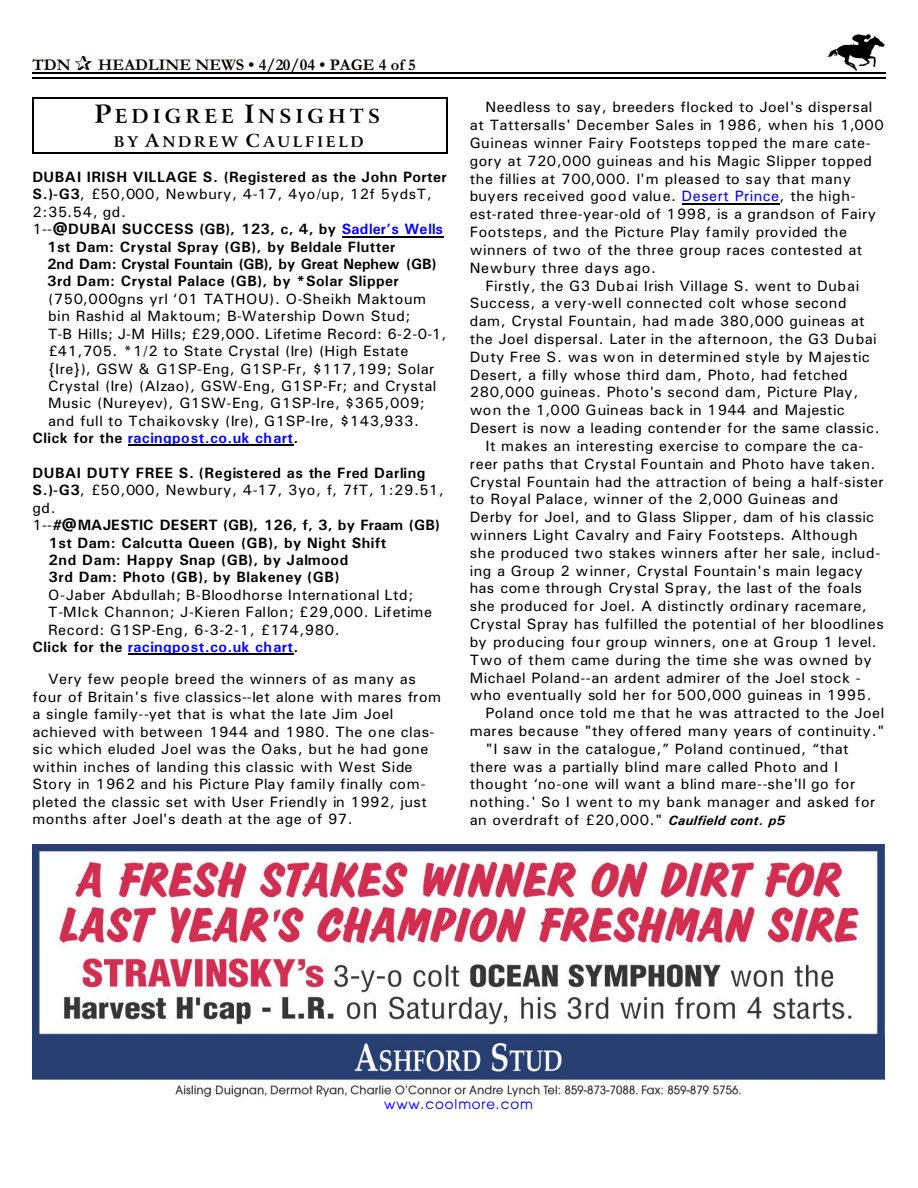
<style>
.page{position:relative;width:918px;height:1188px;background:#fff}
.page>*{position:absolute;margin:0;border:0;box-sizing:border-box;transform-origin:0 0}
.t1{font:700 19.5px "Arrus BT";letter-spacing:.21em;color:#000}
.t2{font:700 16.5px "Garamond";letter-spacing:.005em;color:#0f0000}
.t3{font:15px/17.4px "Univers";letter-spacing:.03em;color:#000}
.t4{font:700 15px "Univers";letter-spacing:.03em;color:#000}
.t5{font:15px "Univers";letter-spacing:.01em;color:#000}
.t6{font:700 15px "Univers";letter-spacing:.025em;color:#00f}
.t7{font:15px "Univers";letter-spacing:.06em;color:#000}
.t8{font:700 15px "Univers";letter-spacing:-.005em;color:#000}
.t9{font:700 15px "Univers";letter-spacing:.01em;color:#000}
.t10{font:700 15px "Arrus BT";letter-spacing:.18em;color:#000}
.t11{font:13.5px "Advance";letter-spacing:.065em;color:#00f}
.s1{color:#001400}
.s2{font-size:25.5px}
.s3{font-size:18px}
.s4{font-weight:700}
.s5{font-weight:400}
.s6{color:#00f}
.s7{color:#000}
.s8{font-weight:700;font-style:italic;font-size:13.5px}
</style>
<div class="page">
<img style="left:826px;top:34px;width:59px;height:36px">
<hr style="left:32px;top:72px;width:853px;height:1px;background:#000">
<hr style="left:32px;top:77px;width:853px;height:2px;background:#000">
<img style="left:32px;top:844px;width:852px;height:255px">
<hr style="left:342px;top:236px;width:101px;height:1px;background:#000">
<hr style="left:128px;top:445px;width:165px;height:1px;background:#000">
<hr style="left:128px;top:653px;width:165px;height:1px;background:#000">
<hr style="left:682px;top:203px;width:98px;height:1px;background:#000">
<hr style="left:32px;top:97px;width:2px;height:57px;background:#000">
<hr style="left:447px;top:97px;width:1px;height:57px;background:#000">
<hr style="left:32px;top:97px;width:416px;height:1px;background:#000">
<hr style="left:32px;top:153px;width:416px;height:1px;background:#000">
<p class="t2" style="left:32px;top:59px;width:40px">TDN</p>
<p class="t2" style="left:98px;top:59px;width:319px">HEADLINE NEWS • 4/20/04 • PAGE 4 of <span class="s1">5</span></p>
<h1 class="t1" style="left:94px;top:109px;width:287px"><span class="s2">P</span>EDIGREE <span class="s2">I</span>NSIGHTS</h1>
<p class="t10" style="left:114px;top:135px;width:251px">BY <span class="s3">A</span>NDREW <span class="s3">C</span>AULFIELD</p>
<p class="t4" style="left:32px;top:172px;width:416px">DUBAI IRISH VILLAGE S. (Registered as the John Porter</p>
<p class="t3" style="left:32px;top:187px;width:401px"><span class="s4">S.)-G3</span>, £50,000, Newbury, 4-17, 4yo/up, 12f 5ydsT,</p>
<p class="t3" style="left:32px;top:204px;width:95px">2:35.54, gd.</p>
<p class="t4" style="left:32px;top:224px;width:412px"><span class="s5">1--</span>@DUBAI SUCCESS (GB), 123, c, 4, by <span class="s6">Sadler’s Wells</span></p>
<p class="t4" style="left:47px;top:241px;width:350px">1st Dam: Crystal Spray (GB), by Beldale Flutter</p>
<p class="t8" style="left:47px;top:259px;width:391px">2nd Dam: Crystal Fountain (GB), by Great Nephew (GB)</p>
<p class="t4" style="left:47px;top:276px;width:353px">3rd Dam: Crystal Palace (GB), by *Solar Slipper</p>
<p class="t3" style="left:48px;top:291px;width:380px">(750,000gns yrl ‘01 TATHOU). O-Sheikh Maktoum</p>
<p class="t3" style="left:48px;top:309px;width:364px">bin Rashid al Maktoum; B-Watership Down Stud;</p>
<p class="t3" style="left:48px;top:326px;width:400px">T-B Hills; J-M Hills; £29,000. Lifetime Record: 6-2-0-1,</p>
<p class="t3" style="left:48px;top:344px;width:362px">£41,705. *1/2 to State Crystal (Ire) (High Estate</p>
<p class="t3" style="left:48px;top:361px;width:388px">{Ire}), GSW &amp; G1SP-Eng, G1SP-Fr, $117,199; Solar</p>
<p class="t3" style="left:48px;top:378px;width:390px">Crystal (Ire) (Alzao), GSW-Eng, G1SP-Fr; and Crystal</p>
<p class="t3" style="left:48px;top:396px;width:378px">Music (Nureyev), G1SW-Eng, G1SP-Ire, $365,009;</p>
<p class="t3" style="left:48px;top:413px;width:373px">and full to Tchaikovsky (Ire), G1SP-Ire, $143,933.</p>
<p class="t6" style="left:32px;top:433px;width:267px"><span class="s7">Click for the</span> racingpost.co.uk chart<span class="s7">.</span></p>
<p class="t4" style="left:32px;top:468px;width:395px">DUBAI DUTY FREE S. (Registered as the Fred Darling</p>
<p class="t3" style="left:32px;top:483px;width:413px"><span class="s4">S.)-G3</span>, £50,000, Newbury, 4-17, 3yo, f, 7fT, 1:29.51,</p>
<p class="t3" style="left:32px;top:500px;width:25px">gd.</p>
<p class="t9" style="left:32px;top:520px;width:409px"><span class="s5">1--</span>#@MAJESTIC DESERT (GB), 126, f, 3, by Fraam (GB)</p>
<p class="t4" style="left:49px;top:537px;width:339px">1st Dam: Calcutta Queen (GB), by Night Shift</p>
<p class="t4" style="left:49px;top:555px;width:301px">2nd Dam: Happy Snap (GB), by Jalmood</p>
<p class="t4" style="left:49px;top:572px;width:292px">3rd Dam: Photo (GB), by Blakeney (GB)</p>
<p class="t3" style="left:48px;top:587px;width:367px">O-Jaber Abdullah; B-Bloodhorse International Ltd;</p>
<p class="t7" style="left:48px;top:607px;width:386px">T-MIck Channon; J-Kieren Fallon; £29,000. Lifetime</p>
<p class="t3" style="left:48px;top:622px;width:293px">Record: G1SP-Eng, 6-3-2-1, £174,980.</p>
<p class="t6" style="left:32px;top:641px;width:267px"><span class="s7">Click for the</span> racingpost.co.uk chart<span class="s7">.</span></p>
<p class="t3" style="left:32px;top:672px;width:410px;text-indent:16px">Very few people breed the winners of as many as four of Britain's five classics--let alone with mares from a single family--yet that is what the late Jim Joel achieved with between 1944 and 1980. The one clas&shy;sic which eluded Joel was the Oaks, but he had gone within inches of landing this classic with West Side Story in 1962 and his Picture Play family finally com&shy;pleted the classic set with User Friendly in 1992, just months after Joel's death at the age of 97.</p>
<p class="t3" style="left:485px;top:100px;width:388px">Needless to say, breeders flocked to Joel's dispersal</p>
<p class="t3" style="left:470px;top:118px;width:416px">at Tattersalls' December Sales in 1986, when his 1,000</p>
<p class="t3" style="left:470px;top:135px;width:402px">Guineas winner Fairy Footsteps topped the mare cate-</p>
<p class="t3" style="left:470px;top:153px;width:404px">gory at 720,000 guineas and his Magic Slipper topped</p>
<p class="t3" style="left:470px;top:171px;width:383px">the fillies at 700,000. I'm pleased to say that many</p>
<p class="t3" style="left:470px;top:189px;width:387px">buyers received good value. <span class="s6">Desert Prince</span>, the high-</p>
<p class="t3" style="left:470px;top:207px;width:408px">est-rated three-year-old of 1998, is a grandson of Fairy</p>
<p class="t3" style="left:470px;top:225px;width:379px">Footsteps, and the Picture Play family provided the</p>
<p class="t3" style="left:470px;top:242px;width:394px">winners of two of the three group races contested at</p>
<p class="t3" style="left:470px;top:260px;width:188px">Newbury three days ago.</p>
<p class="t3" style="left:485px;top:278px;width:375px">Firstly, the G3 Dubai Irish Village S. went to Dubai</p>
<p class="t3" style="left:470px;top:296px;width:378px">Success, a very-well connected colt whose second</p>
<p class="t3" style="left:470px;top:314px;width:397px">dam, Crystal Fountain, had made 380,000 guineas at</p>
<p class="t3" style="left:470px;top:331px;width:409px">the Joel dispersal. Later in the afternoon, the G3 Dubai</p>
<p class="t5" style="left:470px;top:351px;width:402px">Duty Free S. was won in determined style by Majestic</p>
<p class="t3" style="left:470px;top:367px;width:379px">Desert, a filly whose third dam, Photo, had fetched</p>
<p class="t3" style="left:470px;top:385px;width:390px">280,000 guineas. Photo's second dam, Picture Play,</p>
<p class="t5" style="left:470px;top:405px;width:377px">won the 1,000 Guineas back in 1944 and Majestic</p>
<p class="t3" style="left:470px;top:421px;width:411px">Desert is now a leading contender for the same classic.</p>
<p class="t3" style="left:485px;top:438px;width:379px">It makes an interesting exercise to compare the ca-</p>
<p class="t3" style="left:470px;top:456px;width:407px">reer paths that Crystal Fountain and Photo have taken.</p>
<p class="t3" style="left:470px;top:474px;width:415px">Crystal Fountain had the attraction of being a half-sister</p>
<p class="t3" style="left:470px;top:492px;width:370px">to Royal Palace, winner of the 2,000 Guineas and</p>
<p class="t5" style="left:470px;top:512px;width:406px">Derby for Joel, and to Glass Slipper, dam of his classic</p>
<p class="t3" style="left:470px;top:527px;width:389px">winners Light Cavalry and Fairy Footsteps. Although</p>
<p class="t3" style="left:470px;top:545px;width:412px">she produced two stakes winners after her sale, includ-</p>
<p class="t3" style="left:470px;top:563px;width:395px">ing a Group 2 winner, Crystal Fountain's main legacy</p>
<p class="t5" style="left:470px;top:583px;width:394px">has come through Crystal Spray, the last of the foals</p>
<p class="t3" style="left:470px;top:599px;width:399px">she produced for Joel. A distinctly ordinary racemare,</p>
<p class="t3" style="left:470px;top:617px;width:416px">Crystal Spray has fulfilled the potential of her bloodlines</p>
<p class="t5" style="left:470px;top:637px;width:408px">by producing four group winners, one at Group 1 level.</p>
<p class="t3" style="left:470px;top:652px;width:404px">Two of them came during the time she was owned by</p>
<p class="t3" style="left:470px;top:670px;width:392px">Michael Poland--an ardent admirer of the Joel stock -</p>
<p class="t3" style="left:470px;top:688px;width:403px">who eventually sold her for 500,000 guineas in 1995.</p>
<p class="t3" style="left:485px;top:706px;width:400px">Poland once told me that he was attracted to the Joel</p>
<p class="t3" style="left:470px;top:723px;width:416px">mares because "they offered many years of continuity."</p>
<p class="t3" style="left:485px;top:741px;width:365px">"I saw in the catalogue,” Poland continued, “that</p>
<p class="t3" style="left:470px;top:759px;width:370px">there was a partially blind mare called Photo and I</p>
<p class="t3" style="left:470px;top:777px;width:387px">thought ‘no-one will want a blind mare--she'll go for</p>
<p class="t3" style="left:470px;top:795px;width:407px">nothing.' So I went to my bank manager and asked for</p>
<p class="t3" style="left:470px;top:813px;width:317px">an overdraft of £20,000." <span class="s8">Caulfield cont. p5</span></p>
<p class="t11" style="left:384px;top:1099px;width:150px">www.coolmore.com</p>
</div>
